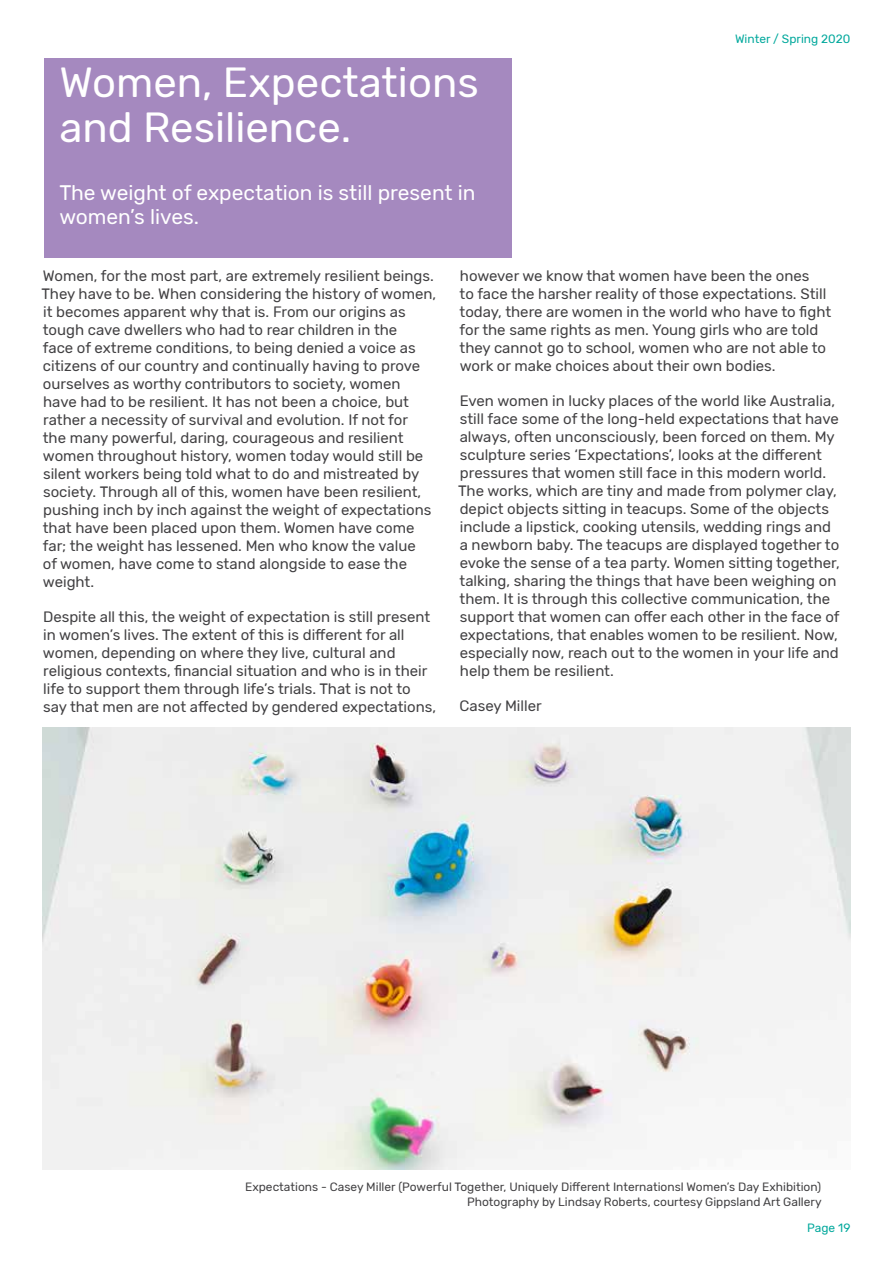
<style>
.page{position:relative;width:893px;height:1263px;background:#fff}
.page>*{position:absolute;margin:0;border:0;box-sizing:border-box;transform-origin:0 0}
.t1{font:42px/45px "Rubik";color:#fff}
.t2{font:21px/24px "Rubik";color:#fff}
.t3{font:15px/18px "Rubik";color:#414042}
.t4{font:12px/15px "Rubik";color:#414042;text-align:right}
.t5{font:12px "Rubik";color:#00a89c}
</style>
<div class="page">
<div style="left:44px;top:58px;width:468px;height:200px;background:#a589bf"></div>
<img style="left:43px;top:728px;width:807px;height:441px">
<h2 class="t1" style="left:59px;top:61px;width:421px">Women, Expectations and Resilience.</h2>
<p class="t2" style="left:59px;top:182px;width:418px">The weight of expectation is still present in women’s lives.</p>
<p class="t5" style="left:735px;top:32px;width:117px">Winter / Spring 2020</p>
<p class="t3" style="left:42px;top:267px;width:396px">Women, for the most part, are extremely resilient beings.<br>They have to be. When considering the history of women, it becomes apparent why that is. From our origins as tough cave dwellers who had to rear children in the<br>face of extreme conditions, to being denied a voice as citizens of our country and continually having to prove ourselves as worthy contributors to society, women have had to be resilient. It has not been a choice, but rather a necessity of survival and evolution. If not for<br>the many powerful, daring, courageous and resilient women throughout history, women today would still be silent workers being told what to do and mistreated by society. Through all of this, women have been resilient, pushing inch by inch against the weight of expectations that have been placed upon them. Women have come far; the weight has lessened. Men who know the value<br>of women, have come to stand alongside to ease the weight.</p>
<p class="t3" style="left:43px;top:608px;width:395px">Despite all this, the weight of expectation is still present in women’s lives. The extent of this is different for all women, depending on where they live, cultural and religious contexts, financial situation and who is in their life to support them through life’s trials. That is not to say that men are not affected by gendered expectations,</p>
<p class="t3" style="left:459px;top:267px;width:373px">however we know that women have been the ones<br>to face the harsher reality of those expectations. Still today, there are women in the world who have to fight for the same rights as men. Young girls who are told they cannot go to school, women who are not able to work or make choices about their own bodies.</p>
<p class="t3" style="left:458px;top:392px;width:383px">Even women in lucky places of the world like Australia, still face some of the long-held expectations that have always, often unconsciously, been forced on them. My sculpture series ‘Expectations’, looks at the different pressures that women still face in this modern world.<br>The works, which are tiny and made from polymer clay, depict objects sitting in teacups. Some of the objects include a lipstick, cooking utensils, wedding rings and a newborn baby. The teacups are displayed together to evoke the sense of a tea party. Women sitting together, talking, sharing the things that have been weighing on them. It is through this collective communication, the support that women can offer each other in the face of expectations, that enables women to be resilient. Now, especially now, reach out to the women in your life and help them be resilient.</p>
<p class="t3" style="left:460px;top:697px;width:84px">Casey Miller</p>
<p class="t4" style="left:245px;top:1180px;width:578px">Expectations - Casey Miller (Powerful Together, Uniquely Different Internationsl Women’s Day Exhibition)<br>Photography by Lindsay Roberts, courtesy Gippsland Art Gallery</p>
<p class="t5" style="left:807px;top:1221px;width:45px">Page 19</p>
</div>
